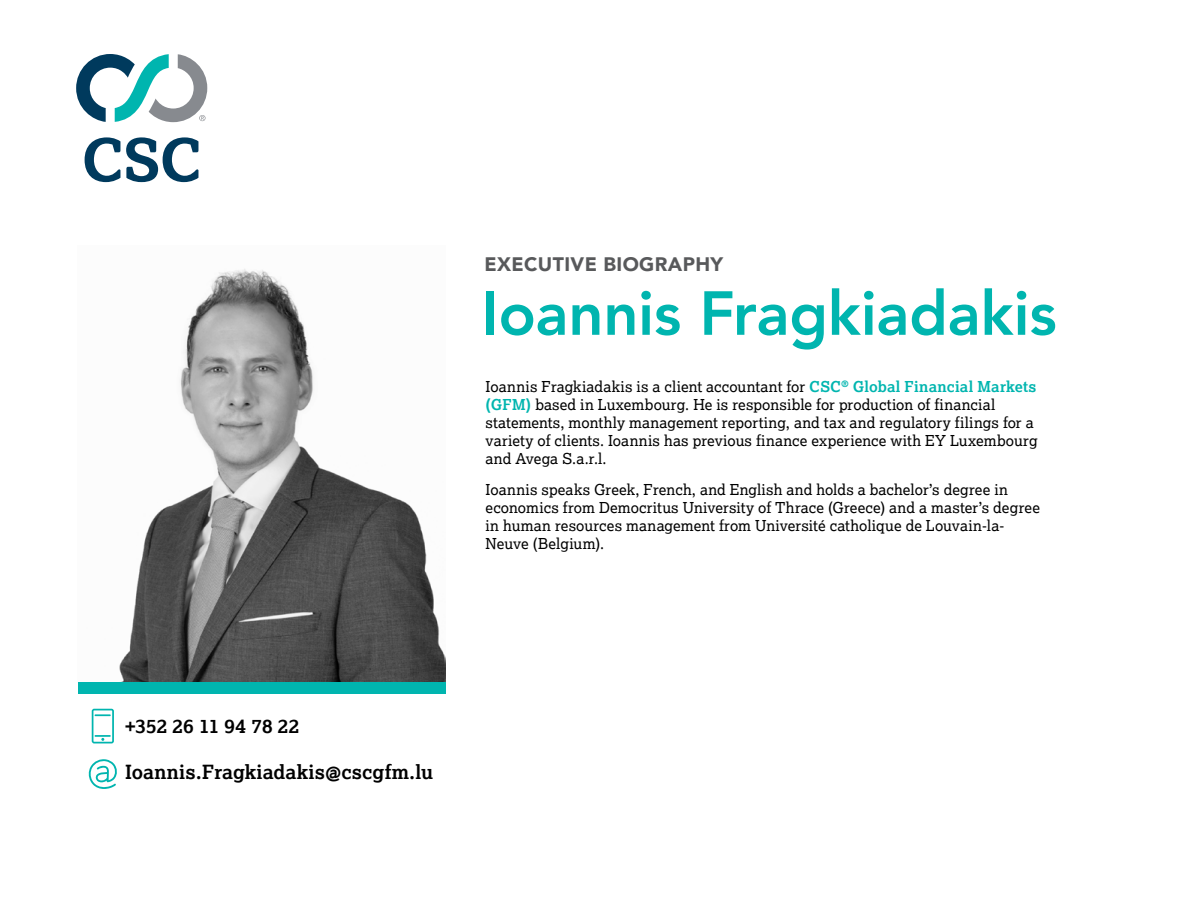
<style>
.page{position:relative;width:1188px;height:918px;background:#fff}
.page>*{position:absolute;margin:0;border:0;box-sizing:border-box;transform-origin:0 0}
.t1{font:800 61.5px "Avenir";letter-spacing:-.005em;color:#00b5af}
.t2{font:700 19.5px "Lexia";letter-spacing:.005em;color:#000}
.t3{font:900 19.5px "Avenir";letter-spacing:.02em;color:#58595b}
.t4{font:15px/18px "Lexia";letter-spacing:.005em;color:#000}
.s1{font-weight:700;color:#00b5af}
</style>
<div class="page">
<img style="left:119px;top:269px;width:326px;height:413px">
<div style="left:78px;top:682px;width:368px;height:11px;background:#00b5af"></div>
<svg style="left:85px;top:137px;width:113px;height:45px"></svg>
<svg style="left:76px;top:54px;width:131px;height:68px"></svg>
<svg style="left:92px;top:709px;width:22px;height:34px"></svg>
<svg style="left:88px;top:759px;width:29px;height:30px"></svg>
<h2 class="t3" style="left:484px;top:248px;width:240px">EXECUTIVE BIOGRAPHY</h2>
<h1 class="t1" style="left:482px;top:266px;width:577px">Ioannis Fragkiadakis</h1>
<p class="t4" style="left:486px;top:377px;width:554px">Ioannis Fragkiadakis is a client accountant for <span class="s1">CSC</span><sup>®</sup> <span class="s1">Global Financial Markets (GFM)</span> based in Luxembourg. He is responsible for production of financial statements, monthly management reporting, and tax and regulatory filings for a variety of clients. Ioannis has previous finance experience with EY Luxembourg and Avega S.a.r.l.</p>
<p class="t4" style="left:486px;top:481px;width:556px">Ioannis speaks Greek, French, and English and holds a bachelor’s degree in economics from Democritus University of Thrace (Greece) and a master’s degree in human resources management from Université catholique de Louvain-la-Neuve (Belgium).</p>
<h2 class="t2" style="left:125px;top:714px;width:176px">+352 26 11 94 78 22</h2>
<h2 class="t2" style="left:125px;top:759px;width:310px">Ioannis.Fragkiadakis@cscgfm.lu</h2>
</div>
